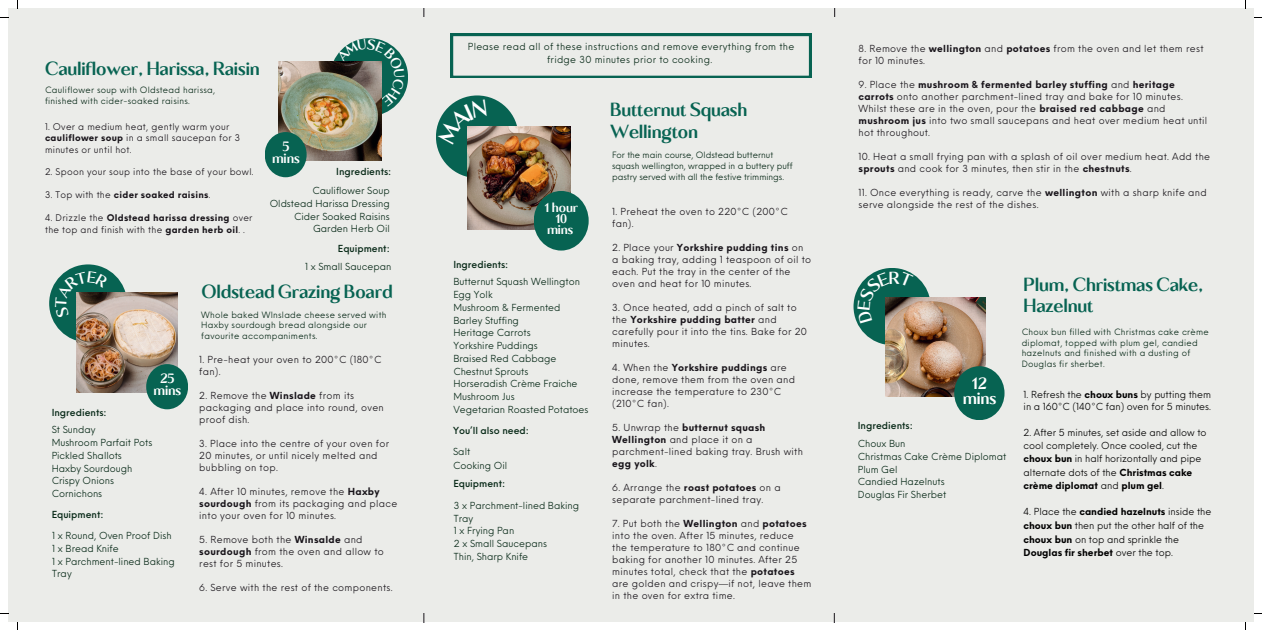
<style>
.page{position:relative;width:1262px;height:630px;background:#fff}
.page>*{position:absolute;margin:0;border:0;box-sizing:border-box;transform-origin:0 0}
.t1{font:700 12px/21.7px "Kalista Serif";color:#076352}
.t2{font:700 10.9px/15px "Kalista Serif";color:#fff;text-align:center}
.t3{font:9.5px/12px "Neue Einstellung";letter-spacing:.03em;color:#19151b}
.t4{font:9.5px/12.8px "Neue Einstellung";color:#052715}
.t5{font:9.5px/13.3px "Neue Einstellung";color:#000}
.t6{font:500 9.5px "Neue Einstellung";color:#052715}
.t7{font:9.5px/12.8px "Neue Einstellung";letter-spacing:.03em;color:#052715;text-align:center}
.t8{font:9px/11.6px "Neue Einstellung";letter-spacing:.03em;color:#19151b}
.t9{font:700 9px "Neue Einstellung";letter-spacing:.03em;color:#19151b}
.t10{font:700 9px/12px "Kalista Serif";color:#fff;text-align:center}
.t11{font:8.5px/10.6px "Neue Einstellung";letter-spacing:.03em;color:#052715}
.t12{font:8.5px/11.3px "Neue Einstellung";color:#052715}
.t13{font:700 8.5px/11.2px "Kalista Serif";color:#fff;text-align:center}
.s1{font-weight:700}
.s2{font-weight:400}
</style>
<div class="page">
<div style="left:8px;top:8px;width:1246px;height:614px;background:#ebece9"></div>
<hr style="left:423px;top:8px;width:1px;height:614px;background:#19151b">
<svg style="left:833px;top:8px;width:2px;height:614px"></svg>
<div style="left:814px;top:17px;width:46px;height:596px;background:#ebece9"></div>
<div style="left:394px;top:17px;width:46px;height:596px;background:#ebece9"></div>
<div style="left:436px;top:95px;width:82px;height:83px;background:#076352;border-radius:50%"></div>
<div style="left:49px;top:264px;width:78px;height:78px;background:#076352;border-radius:50%"></div>
<svg style="left:451px;top:34px;width:360px;height:44px"></svg>
<svg style="left:330px;top:38px;width:78px;height:78px"></svg>
<img style="left:278px;top:61px;width:103px;height:100px">
<div style="left:265px;top:132px;width:42px;height:45px;background:#076352;border-radius:50%"></div>
<div style="left:853px;top:268px;width:77px;height:77px;background:#076352;border-radius:50%"></div>
<img style="left:885px;top:297px;width:100px;height:100px">
<div style="left:954px;top:366px;width:50px;height:54px;background:#076352;border-radius:50%"></div>
<img style="left:77px;top:292px;width:100px;height:101px">
<div style="left:146px;top:364px;width:42px;height:45px;background:#076352;border-radius:50%"></div>
<img style="left:467px;top:127px;width:103px;height:103px">
<div style="left:534px;top:191px;width:55px;height:59px;background:#076352;border-radius:50%"></div>
<svg style="left:336px;top:39px;width:69px;height:68px"></svg>
<svg style="left:857px;top:271px;width:56px;height:52px"></svg>
<svg style="left:437px;top:99px;width:50px;height:45px"></svg>
<svg style="left:55px;top:271px;width:54px;height:47px"></svg>
<p class="t1" style="left:45px;top:60px;width:216px">Cauliflower, Harissa, Raisin</p>
<p class="t11" style="left:45px;top:83px;width:172px">Cauliflower soup with Oldstead harissa, finished with cider-soaked raisins.</p>
<p class="t8" style="left:45px;top:119px;width:197px">1. Over a medium heat, gently warm your <span class="s1">cauliflower soup</span> in a small saucepan for 3 minutes or until hot.</p>
<p class="t8" style="left:45px;top:165px;width:210px">2. Spoon your soup into the base of your bowl.</p>
<p class="t9" style="left:45px;top:186px;width:167px"><span class="s2">3. Top with the</span> cider soaked raisins<span class="s2">.</span></p>
<p class="t8" style="left:45px;top:211px;width:209px;line-height:12px">4. Drizzle the <span class="s1">Oldstead harissa dressing</span> over the top and finish with the <span class="s1">garden herb oil</span>. .</p>
<p class="t10" style="left:272px;top:142px;width:29px">5 mins</p>
<p class="t6" style="left:336px;top:163px;width:56px">Ingredients:</p>
<p class="t4" style="left:270px;top:183px;width:122px;text-align:right">Cauliflower Soup<br>Oldstead Harissa Dressing<br>Cider Soaked Raisins<br>Garden Herb Oil</p>
<p class="t6" style="left:338px;top:239px;width:53px">Equipment:</p>
<p class="t4" style="left:305px;top:259px;width:88px">1 x Small Saucepan</p>
<p class="t1" style="left:202px;top:283px;width:192px">Oldstead Grazing Board</p>
<p class="t6" style="left:52px;top:403px;width:56px">Ingredients:</p>
<p class="t10" style="left:154px;top:373px;width:29px">25 mins</p>
<p class="t4" style="left:52px;top:422px;width:102px">St Sunday<br>Mushroom Parfait Pots<br>Pickled Shallots<br>Haxby Sourdough<br>Crispy Onions<br>Cornichons</p>
<p class="t6" style="left:52px;top:505px;width:53px">Equipment:</p>
<p class="t4" style="left:52px;top:528px;width:124px">1 x Round, Oven Proof Dish<br>1 x Bread Knife<br>1 x Parchment-lined Baking<br>Tray</p>
<p class="t11" style="left:201px;top:308px;width:187px">Whole baked WInslade cheese served with<br>Haxby sourdough bread alongside our favourite accompaniments.</p>
<p class="t3" style="left:199px;top:352px;width:184px">1. Pre-heat your oven to 200°C (180°C fan).</p>
<p class="t3" style="left:199px;top:388px;width:186px">2. Remove the <span class="s1">Winslade</span> from its packaging and place into round, oven proof dish.</p>
<p class="t3" style="left:199px;top:436px;width:191px">3. Place into the centre of your oven for<br>20 minutes, or until nicely melted and bubbling on top.</p>
<p class="t3" style="left:199px;top:484px;width:200px">4. After 10 minutes, remove the <span class="s1">Haxby sourdough</span> from its packaging and place into your oven for 10 minutes.</p>
<p class="t3" style="left:199px;top:532px;width:186px">5. Remove both the <span class="s1">Winsalde</span> and <span class="s1">sourdough</span> from the oven and allow to rest for 5 minutes.</p>
<p class="t3" style="left:199px;top:580px;width:195px">6. Serve with the rest of the components.</p>
<p class="t7" style="left:468px;top:40px;width:328px">Please read all of these instructions and remove everything from the fridge 30 minutes prior to cooking.</p>
<p class="t1" style="left:610px;top:101px;width:138px">Butternut Squash<br>Wellington</p>
<p class="t6" style="left:453px;top:256px;width:56px">Ingredients:</p>
<p class="t13" style="left:545px;top:203px;width:35px">1 hour<br>10 mins</p>
<p class="t4" style="left:453px;top:274px;width:137px">Butternut Squash Wellington<br>Egg Yolk<br>Mushroom &amp; Fermented<br>Barley Stuffing<br>Heritage Carrots<br>Yorkshire Puddings<br>Braised Red Cabbage<br>Chestnut Sprouts<br>Horseradish Crème Fraiche<br>Mushroom Jus<br>Vegetarian Roasted Potatoes</p>
<p class="t6" style="left:453px;top:422px;width:77px">You’ll also need:</p>
<p class="t4" style="left:453px;top:444px;width:56px;line-height:13.3px">Salt<br>Cooking Oil</p>
<p class="t6" style="left:453px;top:475px;width:53px">Equipment:</p>
<p class="t4" style="left:454px;top:497px;width:127px">3 x Parchment-lined Baking<br>Tray<br>1 x Frying Pan<br>2 x Small Saucepans<br>Thin, Sharp Knife</p>
<p class="t12" style="left:612px;top:148px;width:182px">For the main course, Oldstead butternut squash wellington, wrapped in a buttery puff pastry served with all the festive trimmings.</p>
<p class="t3" style="left:612px;top:204px;width:177px">1. Preheat the oven to 220°C (200°C fan).</p>
<p class="t3" style="left:612px;top:240px;width:200px">2. Place your <span class="s1">Yorkshire pudding tins</span> on a baking tray, adding 1 teaspoon of oil to each. Put the tray in the center of the oven and heat for 10 minutes.</p>
<p class="t3" style="left:612px;top:300px;width:196px">3. Once heated, add a pinch of salt to the <span class="s1">Yorkshire pudding batter</span> and carefully pour it into the tins. Bake for 20 minutes.</p>
<p class="t3" style="left:612px;top:360px;width:184px">4. When the <span class="s1">Yorkshire puddings</span> are done, remove them from the oven and increase the temperature to 230°C (210°C fan).</p>
<p class="t3" style="left:612px;top:420px;width:192px">5. Unwrap the <span class="s1">butternut squash<br>Wellington</span> and place it on a parchment-lined baking tray. Brush with <span class="s1">egg yolk</span>.</p>
<p class="t3" style="left:612px;top:480px;width:170px">6. Arrange the <span class="s1">roast potatoes</span> on a separate parchment-lined tray.</p>
<p class="t3" style="left:612px;top:516px;width:201px">7. Put both the <span class="s1">Wellington</span> and <span class="s1">potatoes </span>into the oven. After 15 minutes, reduce<br>the temperature to 180°C and continue baking for another 10 minutes. After 25 minutes total, check that the <span class="s1">potatoes </span>are golden and crispy—if not, leave them in the oven for extra time.</p>
<p class="t3" style="left:858px;top:41px;width:346px">8. Remove the <span class="s1">wellington</span> and <span class="s1">potatoes</span> from the oven and let them rest for 10 minutes.</p>
<p class="t3" style="left:858px;top:77px;width:350px">9. Place the <span class="s1">mushroom &amp; fermented barley stuffing</span> and <span class="s1">heritage carrots</span> onto another parchment-lined tray and bake for 10 minutes.<br>Whilst these are in the oven, pour the <span class="s1">braised red cabbage</span> and <span class="s1">mushroom jus</span> into two small saucepans and heat over medium heat until hot throughout.</p>
<p class="t3" style="left:858px;top:149px;width:353px">10. Heat a small frying pan with a splash of oil over medium heat. Add the <span class="s1">sprouts</span> and cook for 3 minutes, then stir in the <span class="s1">chestnuts</span>.</p>
<p class="t3" style="left:858px;top:185px;width:350px">11. Once everything is ready, carve the <span class="s1">wellington</span> with a sharp knife and serve alongside the rest of the dishes.</p>
<p class="t1" style="left:1023px;top:275px;width:181px">Plum, Christmas Cake,<br>Hazelnut</p>
<p class="t2" style="left:963px;top:378px;width:35px">12 mins</p>
<p class="t6" style="left:858px;top:417px;width:56px">Ingredients:</p>
<p class="t4" style="left:858px;top:436px;width:150px">Choux Bun<br>Christmas Cake Crème Diplomat<br>Plum Gel<br>Candied Hazelnuts<br>Douglas Fir Sherbet</p>
<p class="t11" style="left:1022px;top:325px;width:189px">Choux bun filled with Christmas cake crème diplomat, topped with plum gel, candied hazelnuts and finished with a dusting of Douglas fir sherbet.</p>
<p class="t5" style="left:1023px;top:386px;width:189px;line-height:12.8px">1. Refresh the <span class="s1">choux buns</span> by putting them in a 160°C (140°C fan) oven for 5 minutes.</p>
<p class="t5" style="left:1023px;top:424px;width:185px">2. After 5 minutes, set aside and allow to cool completely. Once cooled, cut the <span class="s1">choux bun</span> in half horizontally and pipe alternate dots of the <span class="s1">Christmas cake crème diplomat</span> and <span class="s1">plum gel</span>.</p>
<p class="t5" style="left:1023px;top:504px;width:189px">4. Place the <span class="s1">candied hazelnuts</span> inside the <span class="s1">choux bun</span> then put the other half of the <span class="s1">choux bun</span> on top and sprinkle the <span class="s1">Douglas fir sherbet</span> over the top.</p>
</div>
